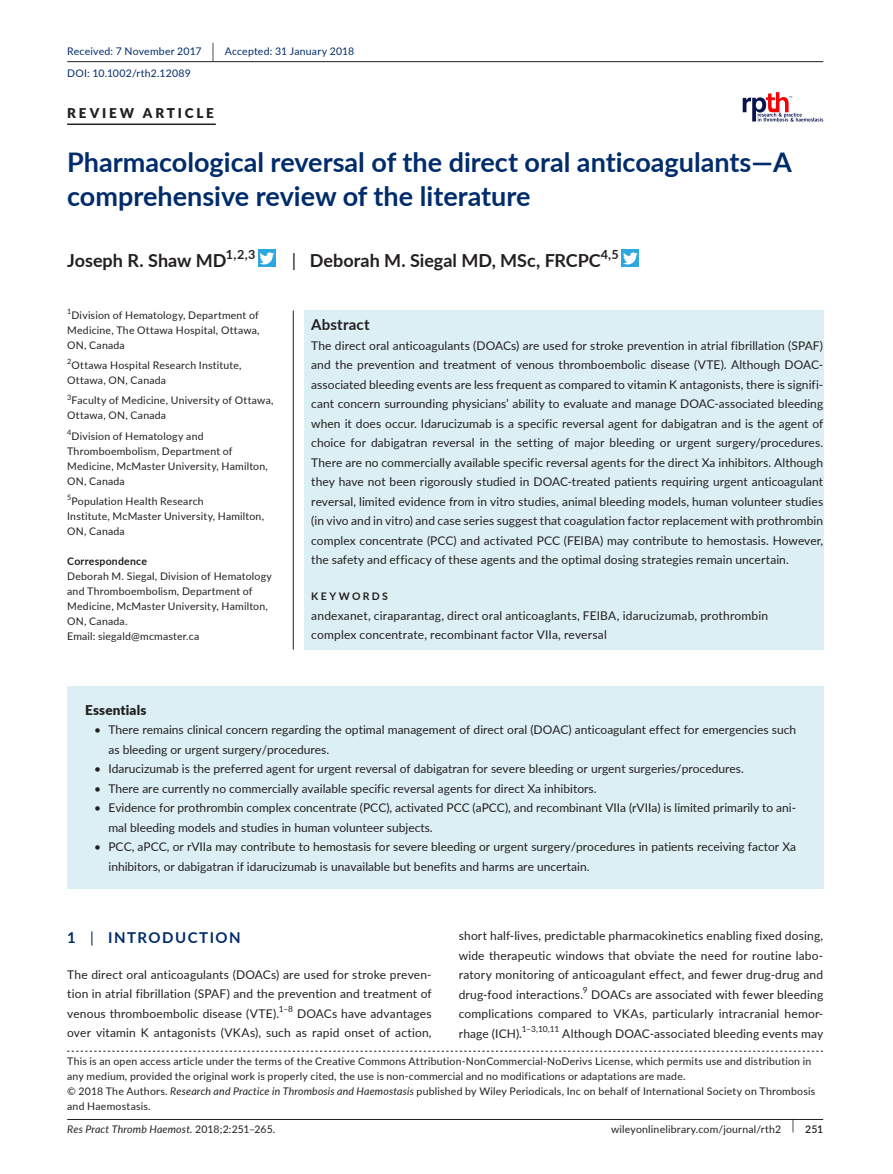
<style>
.page{position:relative;width:893px;height:1174px;background:#fff}
.page>*{position:absolute;margin:0;border:0;box-sizing:border-box;transform-origin:0 0}
.t1{font:700 27px/34.5px "Lato";color:#002c6b}
.t2{font:700 18px "Lato";color:#231f20}
.t3{font:700 15px "Lato";letter-spacing:.1em;color:#002c6b}
.t4{font:700 15px "Lato";letter-spacing:.015em;color:#231f20}
.t5{font:900 13.5px "Lato";letter-spacing:.2em;color:#231f20}
.t6{font:900 13.5px "Lato";letter-spacing:.01em;color:#231f20}
.t7{font:700 12.6px "Lato";color:#231f20}
.t8{font:12px/19.5px "Lato";color:#231f20;text-align:justify}
.t9{font:10.5px/15px "Lato";letter-spacing:.02em;color:#231f20}
.t10{font:10.5px/21.8px "Lato";letter-spacing:.015em;color:#002c6b}
.t11{font:italic 10.5px "Lato";letter-spacing:.02em;color:#231f20}
.t12{font:700 10.5px "Lato";letter-spacing:.02em;color:#231f20}
.t13{font:700 10.5px "Lato";letter-spacing:.22em;color:#231f20}
.t14{font:8.4px "Lato";color:#231f20}
.t15{font:7.35px "Lato";color:#231f20}
.s1{font-size:19.65px;color:#231f20}
.s2{font-weight:400}
.s3{font-style:italic}
.s4{font-style:normal}
.s5{font-weight:600}
</style>
<div class="page">
<hr style="left:67px;top:1119px;width:756px;height:1px;background:#231f20">
<svg style="left:743px;top:92px;width:80px;height:30px"></svg>
<hr style="left:67px;top:61px;width:756px;height:1px;background:#231f20">
<hr style="left:67px;top:123px;width:149px;height:2px;background:#231f20">
<div style="left:258px;top:250px;width:17px;height:17px;background:#2da7df"></div>
<svg style="left:259px;top:252px;width:15px;height:12px"></svg>
<div style="left:622px;top:250px;width:17px;height:17px;background:#2da7df"></div>
<svg style="left:623px;top:252px;width:15px;height:12px"></svg>
<svg style="left:67px;top:1050px;width:756px;height:1px"></svg>
<div style="left:304px;top:310px;width:519px;height:339px;background:#dceff4"></div>
<hr style="left:293px;top:310px;width:1px;height:339px;background:#231f20">
<div style="left:67px;top:685px;width:756px;height:203px;background:#dceff4"></div>
<p class="t10" style="left:67px;top:40px;width:289px">Received: 7 November 2017 <span class="s1">|</span> Accepted: 31 January 2018<br>DOI: 10.1002/rth2.12089</p>
<p class="t5" style="left:67px;top:102px;width:148px">REVIEW ARTICLE</p>
<h1 class="t1" style="left:67px;top:143px;width:726px">Pharmacological reversal of the direct oral anticoagulants—A comprehensive review of the literature</h1>
<h2 class="t2" style="left:67px;top:247px;width:161px">Joseph R. Shaw MD</h2>
<p class="t7" style="left:226px;top:245px;width:31px">1,2,3</p>
<h2 class="t2" style="left:292px;top:247px;width:310px"><span class="s2">|</span> Deborah M. Siegal MD, MSc, FRCPC</h2>
<p class="t7" style="left:601px;top:245px;width:20px">4,5</p>
<p class="t15" style="left:67px;top:306px;width:6px">1</p>
<p class="t9" style="left:67px;top:307px;width:194px;text-align:justify;text-indent:4px">Division of Hematology, Department of Medicine, The Ottawa Hospital, Ottawa, ON, Canada</p>
<p class="t15" style="left:67px;top:356px;width:6px">2</p>
<p class="t9" style="left:67px;top:357px;width:176px;text-indent:4px">Ottawa Hospital Research Institute,<br>Ottawa, ON, Canada</p>
<p class="t15" style="left:67px;top:392px;width:6px">3</p>
<p class="t9" style="left:67px;top:393px;width:208px;text-indent:4px">Faculty of Medicine, University of Ottawa,<br>Ottawa, ON, Canada</p>
<p class="t9" style="left:67px;top:428px;width:202px"><sup>4</sup>Division of Hematology and<br>Thromboembolism, Department of<br>Medicine, McMaster University, Hamilton,<br>ON, Canada</p>
<p class="t9" style="left:67px;top:493px;width:198px"><sup>5</sup>Population Health Research<br>Institute, McMaster University, Hamilton,<br>ON, Canada</p>
<p class="t12" style="left:67px;top:553px;width:81px">Correspondence</p>
<p class="t9" style="left:67px;top:568px;width:206px">Deborah M. Siegal, Division of Hematology and Thromboembolism, Department of<br>Medicine, McMaster University, Hamilton,<br>ON, Canada.<br>Email: siegald@mcmaster.ca</p>
<p class="t4" style="left:311px;top:313px;width:60px">Abstract</p>
<p class="t8" style="left:311px;top:335px;width:513px">The direct oral anticoagulants (DOACs) are used for stroke prevention in atrial fibrillation (SPAF) and the prevention and treatment of venous thromboembolic disease (VTE). Although DOAC&shy;associated bleeding events are less frequent as compared to vitamin K antagonists, there is signifi&shy;cant concern surrounding physicians’ ability to evaluate and manage DOAC-associated bleeding when it does occur. Idarucizumab is a specific reversal agent for dabigatran and is the agent of choice for dabigatran reversal in the setting of major bleeding or urgent surgery/procedures.<br>There are no commercially available specific reversal agents for the direct Xa inhibitors. Although they have not been rigorously studied in DOAC-treated patients requiring urgent anticoagulant reversal, limited evidence from in vitro studies, animal bleeding models, human volunteer studies (in vivo and in vitro) and case series suggest that coagulation factor replacement with prothrombin complex concentrate (PCC) and activated PCC (FEIBA) may contribute to hemostasis. However, the safety and efficacy of these agents and the optimal dosing strategies remain uncertain.</p>
<p class="t13" style="left:311px;top:588px;width:78px">KEYWORDS</p>
<p class="t8" style="left:311px;top:605px;width:458px">andexanet, ciraparantag, direct oral anticoaglants, FEIBA, idarucizumab, prothrombin complex concentrate, recombinant factor VIIa, reversal</p>
<p class="t6" style="left:85px;top:699px;width:63px">Essentials</p>
<p class="t8" style="left:108px;top:719px;width:689px;text-indent:-14px">• There remains clinical concern regarding the optimal management of direct oral (DOAC) anticoagulant effect for emergencies such as bleeding or urgent surgery/procedures.</p>
<p class="t8" style="left:94px;top:758px;width:651px">• Idarucizumab is the preferred agent for urgent reversal of dabigatran for severe bleeding or urgent surgeries/procedures.</p>
<p class="t8" style="left:94px;top:778px;width:504px">• There are currently no commercially available specific reversal agents for direct Xa inhibitors.</p>
<p class="t8" style="left:108px;top:797px;width:689px;text-indent:-14px">• Evidence for prothrombin complex concentrate (PCC), activated PCC (aPCC), and recombinant VIIa (rVIIa) is limited primarily to ani&shy;mal bleeding models and studies in human volunteer subjects.</p>
<p class="t8" style="left:108px;top:836px;width:689px;text-indent:-14px">• PCC, aPCC, or rVIIa may contribute to hemostasis for severe bleeding or urgent surgery/procedures in patients receiving factor Xa inhibitors, or dabigatran if idarucizumab is unavailable but benefits and harms are uncertain.</p>
<p class="t3" style="left:67px;top:926px;width:175px">1 <span class="s2">|</span> INTRODUCTION</p>
<p class="t8" style="left:67px;top:964px;width:366px">The direct oral anticoagulants (DOACs) are used for stroke preven&shy;tion in atrial fibrillation (SPAF) and the prevention and treatment of venous thromboembolic disease (VTE).<sup>1–8</sup> DOACs have advantages over vitamin K antagonists (VKAs), such as rapid onset of action,</p>
<p class="t8" style="left:459px;top:925px;width:366px">short half-lives, predictable pharmacokinetics enabling fixed dosing, wide therapeutic windows that obviate the need for routine labo&shy;ratory monitoring of anticoagulant effect, and fewer drug-drug and drug-food interactions.</p>
<p class="t14" style="left:583px;top:984px;width:6px">9</p>
<p class="t8" style="left:459px;top:984px;width:366px;text-indent:133px">DOACs are associated with fewer bleeding complications compared to VKAs, particularly intracranial hemor&shy;rhage (ICH).</p>
<p class="t14" style="left:522px;top:1023px;width:39px">1–3,10,11</p>
<p class="t8" style="left:562px;top:1023px;width:262px">Although DOAC-associated bleeding events may</p>
<p class="t9" style="left:67px;top:1053px;width:749px">This is an open access article under the terms of the Creative Commons Attribution-NonCommercial-NoDerivs License, which permits use and distribution in any medium, provided the original work is properly cited, the use is non-commercial and no modifications or adaptations are made.<br>© 2018 The Authors. <span class="s3">Research and Practice in Thrombosis and Haemostasis</span> published by Wiley Periodicals, Inc on behalf of International Society on Thrombosis and Haemostasis.</p>
<p class="t11" style="left:67px;top:1122px;width:210px">Res Pract Thromb Haemost. <span class="s4">2018;2:251–265.</span></p>
<p class="t9" style="left:611px;top:1121px;width:214px">wileyonlinelibrary.com/journal/rth2 <sup>|</sup> <span class="s5">251</span></p>
</div>
